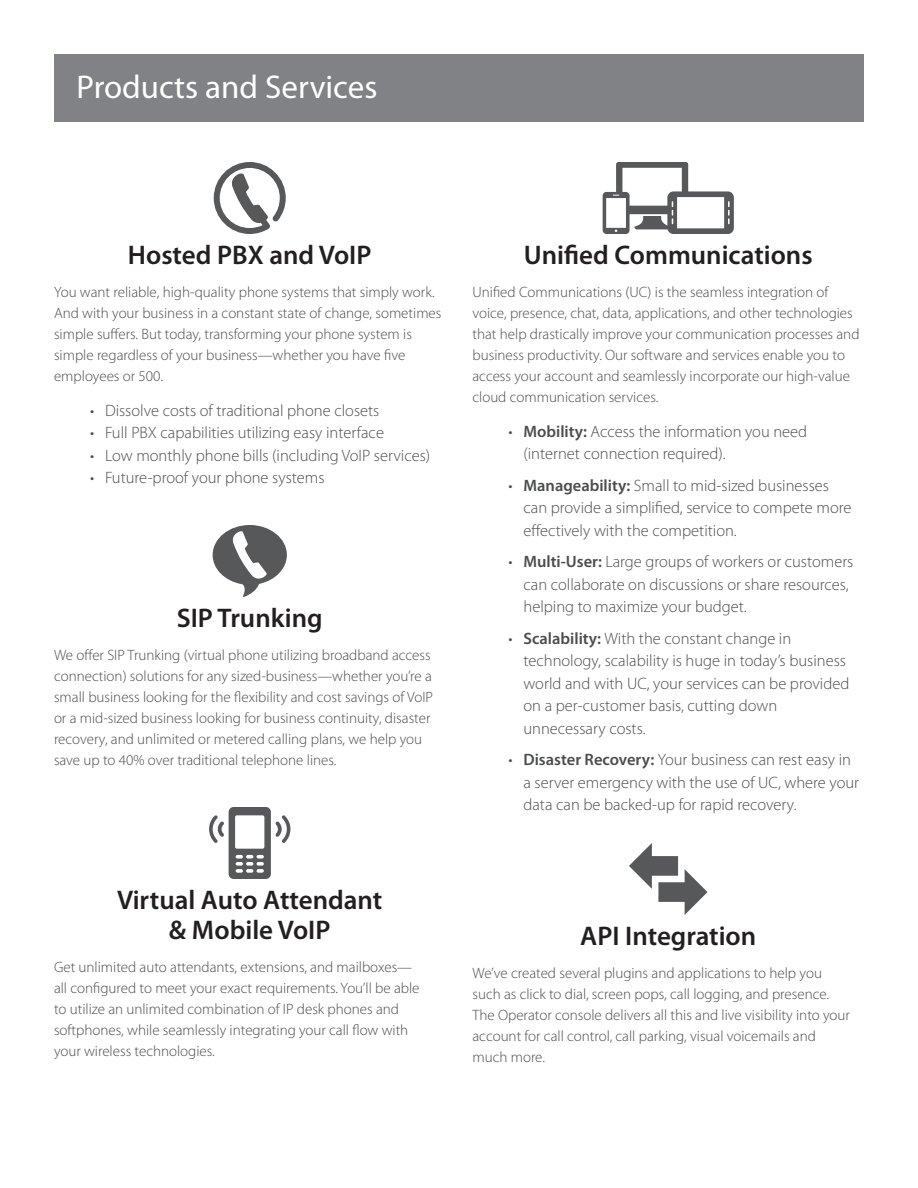
<style>
.page{position:relative;width:918px;height:1188px;background:#fff}
.page>*{position:absolute;margin:0;border:0;box-sizing:border-box;transform-origin:0 0}
.Heading{font:33px "Myriad Pro";color:#fff}
.Subheading{font:600 27px/30px "Myriad Pro";color:#231f20;text-align:center}
.t1{font:300 16.5px/22.5px "Myriad Pro";color:#4b4c4d}
.Body{font:300 15px/21px "Myriad Pro";color:#4b4c4d}
.s1{font-weight:600}
</style>
<div class="page">
<div style="left:54px;top:54px;width:810px;height:67px;background:#808285"></div>
<svg style="left:214px;top:162px;width:72px;height:72px"></svg>
<svg style="left:213px;top:525px;width:74px;height:72px"></svg>
<svg style="left:209px;top:807px;width:81px;height:72px"></svg>
<svg style="left:603px;top:162px;width:131px;height:72px"></svg>
<svg style="left:629px;top:843px;width:79px;height:72px"></svg>
<p class="Heading" style="left:77px;top:69px;width:302px">Products and Services</p>
<p class="Subheading" style="left:128px;top:240px;width:245px">Hosted PBX and VoIP</p>
<p class="Body" style="left:54px;top:282px;width:389px">You want reliable, high-quality phone systems that simply work.<br>And with your business in a constant state of change, sometimes simple suffers. But today, transforming your phone system is simple regardless of your business—whether you have five employees or 500.</p>
<p class="t1" style="left:90px;top:399px;width:291px">• Dissolve costs of traditional phone closets</p>
<p class="t1" style="left:90px;top:422px;width:296px">• Full PBX capabilities utilizing easy interface</p>
<p class="t1" style="left:90px;top:444px;width:342px">• Low monthly phone bills (including VoIP services)</p>
<p class="t1" style="left:90px;top:467px;width:236px">• Future-proof your phone systems</p>
<p class="Subheading" style="left:177px;top:603px;width:147px">SIP Trunking</p>
<p class="Body" style="left:54px;top:645px;width:381px">We offer SIP Trunking (virtual phone utilizing broadband access connection) solutions for any sized-business—whether you’re a small business looking for the flexibility and cost savings of VoIP or a mid-sized business looking for business continuity, disaster recovery, and unlimited or metered calling plans, we help you save up to 40% over traditional telephone lines.</p>
<p class="Subheading" style="left:117px;top:885px;width:267px">Virtual Auto Attendant &amp; Mobile VoIP</p>
<p class="Body" style="left:54px;top:957px;width:367px">Get unlimited auto attendants, extensions, and mailboxes— all configured to meet your exact requirements. You’ll be able to utilize an unlimited combination of IP desk phones and softphones, while seamlessly integrating your call flow with your wireless technologies.</p>
<p class="Subheading" style="left:524px;top:240px;width:290px">Unified Communications</p>
<p class="Body" style="left:472px;top:282px;width:389px">Unified Communications (UC) is the seamless integration of voice, presence, chat, data, applications, and other technologies that help drastically improve your communication processes and business productivity. Our software and services enable you to access your account and seamlessly incorporate our high-value cloud communication services.</p>
<p class="t1" style="left:524px;top:420px;width:285px;text-indent:-15px">• <span class="s1">Mobility:</span> Access the information you need (internet connection required).</p>
<p class="t1" style="left:524px;top:474px;width:329px;text-indent:-15px">• <span class="s1">Manageability:</span> Small to mid-sized businesses can provide a simplified, service to compete more effectively with the competition.</p>
<p class="t1" style="left:524px;top:551px;width:331px;text-indent:-15px">• <span class="s1">Multi-User:</span> Large groups of workers or customers can collaborate on discussions or share resources, helping to maximize your budget.</p>
<p class="t1" style="left:524px;top:627px;width:327px;text-indent:-15px">• <span class="s1">Scalability:</span> With the constant change in technology, scalability is huge in today’s business world and with UC, your services can be provided on a per-customer basis, cutting down unnecessary costs.</p>
<p class="t1" style="left:524px;top:749px;width:337px;text-indent:-15px">• <span class="s1">Disaster Recovery:</span> Your business can rest easy in a server emergency with the use of UC, where your data can be backed-up for rapid recovery.</p>
<p class="Subheading" style="left:580px;top:921px;width:178px">API Integration</p>
<p class="Body" style="left:472px;top:963px;width:379px">We’ve created several plugins and applications to help you such as click to dial, screen pops, call logging, and presence.<br>The Operator console delivers all this and live visibility into your account for call control, call parking, visual voicemails and much more.</p>
</div>
